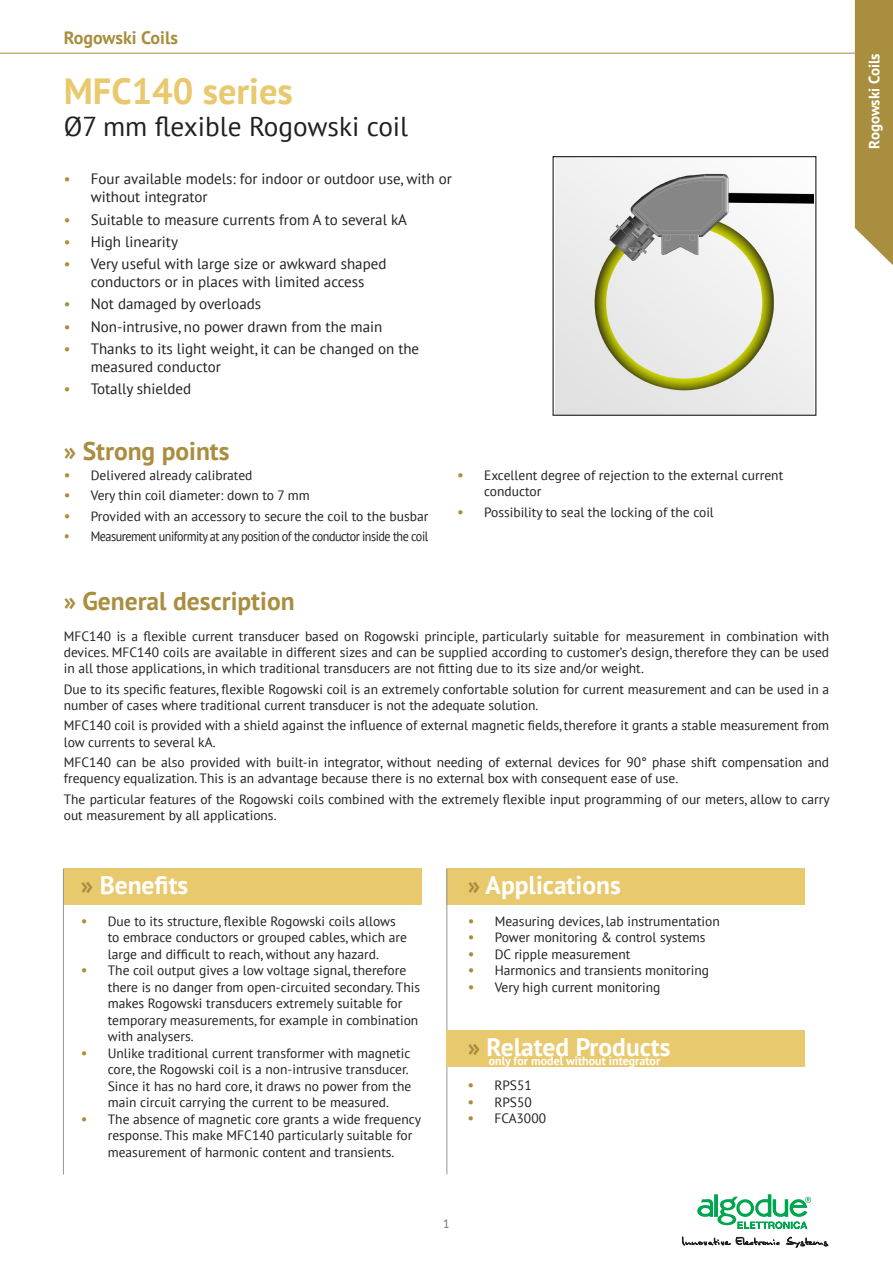
<style>
.page{position:relative;width:893px;height:1263px;background:#fff}
.page>*{position:absolute;margin:0;border:0;box-sizing:border-box;transform-origin:0 0}
.t1{font:700 36.3px "PT Sans";color:#e9c96d}
.t2{font:27.3px "PT Sans";color:#231f20}
.t3{font:700 25.5px "PT Sans";color:#fff}
.t4{font:700 25.5px "PT Sans";color:#a98e3f}
.t5{font:700 18px "PT Sans";color:#a98e3f}
.t6{font:15px/18px "PT Sans";color:#231f20}
.t7{font:700 15px "PT Sans";color:#fff}
.t8{font:13.5px/16.5px "PT Sans";color:#231f20}
.t9{font:13.5px "PT Sans";letter-spacing:-.04em;color:#231f20;scale:.9 1}
.t10{font:700 12px "PT Sans";color:#fff}
.t11{font:12px "PT Sans";color:#6c6d70}
.t12{font:10.5px "Stylograph";letter-spacing:-.05em;color:#231f20}
.s1{color:#a98e3f}
.s2{font-size:15px;color:#a98e3f}
</style>
<div class="page">
<hr style="left:0;top:53px;width:893px;height:1px;background:#a98e3f">
<svg style="left:697px;top:1194px;width:114px;height:35px"></svg>
<div style="left:63px;top:868px;width:358px;height:37px;background:#e9c96d"></div>
<div style="left:446px;top:868px;width:359px;height:37px;background:#e9c96d"></div>
<hr style="left:446px;top:869px;width:1px;height:305px;background:#939598">
<hr style="left:63px;top:869px;width:1px;height:305px;background:#939598">
<svg style="left:855px;top:0;width:38px;height:265px;background:#af964c"></svg>
<img style="left:555px;top:158px;width:259px;height:256px">
<div style="left:553px;top:156px;width:263px;height:260px;border:1px solid #231f20"></div>
<div style="left:446px;top:1030px;width:359px;height:37px;background:#e9c96d"></div>
<h3 class="t5" style="left:64px;top:26px;width:116px">Rogowski Coils</h3>
<p class="t1" style="left:64px;top:67px;width:231px">MFC140 series</p>
<p class="t2" style="left:64px;top:109px;width:346px">Ø7 mm flexible Rogowski coil</p>
<p class="t6" style="left:91px;top:170px;width:363px;text-indent:-27px"><span class="s1">•</span> Four available models: for indoor or outdoor use, with or without integrator</p>
<p class="t6" style="left:64px;top:210px;width:345px"><span class="s1">•</span> Suitable to measure currents from A to several kA</p>
<p class="t6" style="left:64px;top:232px;width:116px"><span class="s1">•</span> High linearity</p>
<p class="t6" style="left:64px;top:254px;width:324px;text-align:center"><span class="s1">•</span> Very useful with large size or awkward shaped conductors or in places with limited access</p>
<p class="t6" style="left:64px;top:295px;width:199px"><span class="s1">•</span> Not damaged by overloads</p>
<p class="t6" style="left:64px;top:317px;width:320px"><span class="s1">•</span> Non-intrusive, no power drawn from the main</p>
<p class="t6" style="left:91px;top:339px;width:330px;text-indent:-27px"><span class="s1">•</span> Thanks to its light weight, it can be changed on the measured conductor</p>
<p class="t6" style="left:64px;top:379px;width:129px"><span class="s1">•</span> Totally shielded</p>
<p class="t4" style="left:64px;top:434px;width:167px">» Strong points</p>
<p class="t8" style="left:64px;top:467px;width:190px"><span class="s2">•</span> Delivered already calibrated</p>
<p class="t8" style="left:64px;top:487px;width:248px"><span class="s2">•</span> Very thin coil diameter: down to 7 mm</p>
<p class="t8" style="left:64px;top:508px;width:366px"><span class="s2">•</span> Provided with an accessory to secure the coil to the busbar</p>
<p class="t9" style="left:64px;top:528px;width:407px"><span class="s2">•</span> Measurement uniformity at any position of the conductor inside the coil</p>
<p class="t8" style="left:484px;top:467px;width:301px;text-indent:-27px"><span class="s2">•</span> Excellent degree of rejection to the external current conductor</p>
<p class="t8" style="left:457px;top:503px;width:258px"><span class="s2">•</span> Possibility to seal the locking of the coil</p>
<p class="t4" style="left:64px;top:584px;width:232px">» General description</p>
<p class="t8" style="left:64px;top:628px;width:767px;text-align:justify">MFC140 is a flexible current transducer based on Rogowski principle, particularly suitable for measurement in combination with devices. MFC140 coils are available in different sizes and can be supplied according to customer’s design, therefore they can be used in all those applications, in which traditional transducers are not fitting due to its size and/or weight.</p>
<p class="t8" style="left:64px;top:680px;width:767px">Due to its specific features, flexible Rogowski coil is an extremely confortable solution for current measurement and can be used in a number of cases where traditional current transducer is not the adequate solution.</p>
<p class="t8" style="left:64px;top:717px;width:767px">MFC140 coil is provided with a shield against the influence of external magnetic fields, therefore it grants a stable measurement from low currents to several kA.</p>
<p class="t8" style="left:64px;top:754px;width:767px">MFC140 can be also provided with built-in integrator, without needing of external devices for 90° phase shift compensation and frequency equalization. This is an advantage because there is no external box with consequent ease of use.</p>
<p class="t8" style="left:64px;top:790px;width:767px">The particular features of the Rogowski coils combined with the extremely flexible input programming of our meters, allow to carry out measurement by all applications.</p>
<p class="t3" style="left:81px;top:868px;width:109px"><span class="s1">»</span> Benefits</p>
<p class="t8" style="left:108px;top:912px;width:301px;text-indent:-27px"><span class="s2">•</span> Due to its structure, flexible Rogowski coils allows to embrace conductors or grouped cables, which are large and difficult to reach, without any hazard.</p>
<p class="t8" style="left:108px;top:962px;width:314px;text-indent:-27px"><span class="s2">•</span> The coil output gives a low voltage signal, therefore there is no danger from open-circuited secondary. This makes Rogowski transducers extremely suitable for temporary measurements, for example in combination with analysers.</p>
<p class="t8" style="left:108px;top:1044px;width:305px;text-indent:-27px"><span class="s2">•</span> Unlike traditional current transformer with magnetic core, the Rogowski coil is a non-intrusive transducer.<br>Since it has no hard core, it draws no power from the main circuit carrying the current to be measured.</p>
<p class="t8" style="left:108px;top:1110px;width:315px;text-indent:-27px"><span class="s2">•</span> The absence of magnetic core grants a wide frequency response. This make MFC140 particularly suitable for measurement of harmonic content and transients.</p>
<p class="t3" style="left:468px;top:868px;width:154px"><span class="s1">»</span> Applications</p>
<p class="t8" style="left:468px;top:912px;width:254px"><span class="s2">•</span> Measuring devices, lab instrumentation</p>
<p class="t8" style="left:468px;top:929px;width:239px"><span class="s2">•</span> Power monitoring &amp; control systems</p>
<p class="t8" style="left:468px;top:945px;width:164px"><span class="s2">•</span> DC ripple measurement</p>
<p class="t8" style="left:468px;top:962px;width:243px"><span class="s2">•</span> Harmonics and transients monitoring</p>
<p class="t8" style="left:468px;top:978px;width:194px"><span class="s2">•</span> Very high current monitoring</p>
<p class="t3" style="left:468px;top:1030px;width:204px"><span class="s1">»</span> Related Products</p>
<p class="t10" style="left:489px;top:1053px;width:173px">only for model without integrator</p>
<p class="t8" style="left:467px;top:1077px;width:66px"><span class="s2">•</span> RPS51</p>
<p class="t8" style="left:467px;top:1093px;width:66px"><span class="s2">•</span> RPS50</p>
<p class="t8" style="left:467px;top:1110px;width:80px"><span class="s2">•</span> FCA3000</p>
<p class="t11" style="left:443px;top:1216px;width:8px">1</p>
<p class="t12" style="left:681px;top:1234px;width:149px">Innovative Electronic Systems</p>
<p class="t7" style="left:864px;top:149px;width:97px;rotate:-90deg">Rogowski Coils</p>
</div>
